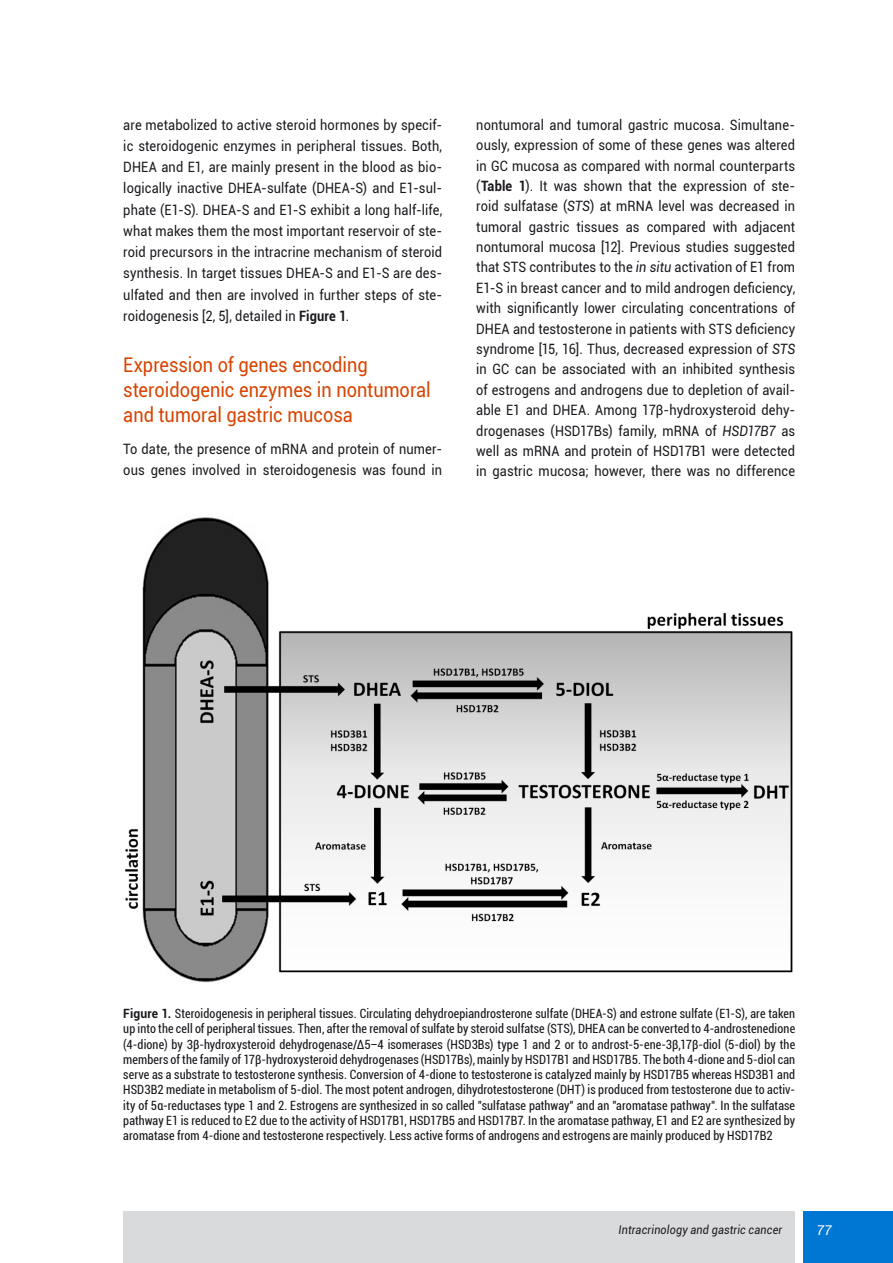
<style>
.page{position:relative;width:893px;height:1263px;background:#fff}
.page>*{position:absolute;margin:0;border:0;box-sizing:border-box;transform-origin:0 0}
.PKT_1{font:20.25px/25.3px "Roboto";color:#d74400;scale:.9 1}
.TXT_bez_wciecia{font:14.25px/20.4px "Roboto";letter-spacing:.01em;color:#1a171c;text-align:justify;scale:.9 1}
.t1{font:italic 13.5px "Roboto";color:#fff}
._1_Podpis{font:condensed 12.75px/15.3px "Roboto";letter-spacing:.01em;color:#1a171c;text-align:justify;scale:.95 1}
.t2{font:italic 12px "Roboto";letter-spacing:.015em;color:#1a171c;scale:.9 1}
.s1{font-weight:700}
.s2{font-style:italic}
.s3{font-weight:700;font-stretch:normal}
</style>
<div class="page">
<div style="left:804px;top:1212px;width:89px;height:51px;background:#0077d2"></div>
<div style="left:123px;top:1212px;width:672px;height:51px;background:#d9dadb"></div>
<img style="left:125px;top:517px;width:668px;height:466px">
<p class="TXT_bez_wciecia" style="left:123px;top:113px;width:356px;line-height:21.3px">are metabolized to active steroid hormones by specif&shy;ic steroidogenic enzymes in peripheral tissues. Both, DHEA and E1, are mainly present in the blood as bio&shy;logically inactive DHEA‑sulfate (DHEA‑S) and E1-sul&shy;phate (E1-S). DHEA‑S and E1-S exhibit a long half‑life, what makes them the most important reservoir of ste&shy;roid precursors in the intracrine mechanism of steroid synthesis. In target tissues DHEA‑S and E1-S are des&shy;ulfated and then are involved in further steps of ste&shy;roidogenesis [2, 5], detailed in <span class="s1">Figure 1</span>.</p>
<p class="PKT_1" style="left:123px;top:351px;width:343px">Expression of genes encoding steroidogenic enzymes in nontumoral and tumoral gastric mucosa</p>
<p class="TXT_bez_wciecia" style="left:123px;top:437px;width:356px;line-height:21.3px">To date, the presence of mRNA and protein of numer&shy;ous genes involved in steroidogenesis was found in</p>
<p class="TXT_bez_wciecia" style="left:476px;top:114px;width:356px">nontumoral and tumoral gastric mucosa. Simultane&shy;ously, expression of some of these genes was altered in GC mucosa as compared with normal counterparts (<span class="s1">Table 1</span>). It was shown that the expression of ste&shy;roid sulfatase (<span class="s2">STS</span>) at mRNA level was decreased in tumoral gastric tissues as compared with adjacent nontumoral mucosa [12]. Previous studies suggested that STS contributes to the <span class="s2">in situ</span> activation of E1 from E1-S in breast cancer and to mild androgen deficiency, with significantly lower circulating concentrations of DHEA and testosterone in patients with STS deficiency syndrome [15, 16]. Thus, decreased expression of <span class="s2">STS </span>in GC can be associated with an inhibited synthesis of estrogens and androgens due to depletion of avail&shy;able E1 and DHEA. Among 17β‑hydroxysteroid dehy&shy;drogenases (HSD17Bs) family, mRNA of <span class="s2">HSD17B7</span> as well as mRNA and protein of HSD17B1 were detected in gastric mucosa; however, there was no difference</p>
<p class="_1_Podpis" style="left:123px;top:1005px;width:709px"><span class="s3">Figure 1.</span> Steroidogenesis in peripheral tissues. Circulating dehydroepiandrosterone sulfate (DHEA‑S) and estrone sulfate (E1-S), are taken up into the cell of peripheral tissues. Then, after the removal of sulfate by steroid sulfatse (STS), DHEA can be converted to 4-androstenedione (4-dione) by 3β‑hydroxysteroid dehydrogenase/Δ5–4 isomerases (HSD3Bs) type 1 and 2 or to androst-5-ene-3β,17β‑diol (5-diol) by the members of the family of 17β‑hydroxysteroid dehydrogenases (HSD17Bs), mainly by HSD17B1 and HSD17B5. The both 4-dione and 5-diol can serve as a substrate to testosterone synthesis. Conversion of 4-dione to testosterone is catalyzed mainly by HSD17B5 whereas HSD3B1 and HSD3B2 mediate in metabolism of 5-diol. The most potent androgen, dihydrotestosterone (DHT) is produced from testosterone due to activ‑ ity of 5α‑reductases type 1 and 2. Estrogens are synthesized in so called "sulfatase pathway" and an "aromatase pathway". In the sulfatase pathway E1 is reduced to E2 due to the activity of HSD17B1, HSD17B5 and HSD17B7. In the aromatase pathway, E1 and E2 are synthesized by aromatase from 4-dione and testosterone respectively. Less active forms of androgens and estrogens are mainly produced by HSD17B2</p>
<p class="t2" style="left:619px;top:1221px;width:183px">Intracrinology and gastric cancer</p>
<p class="t1" style="left:816px;top:1220px;width:17px">77</p>
</div>
